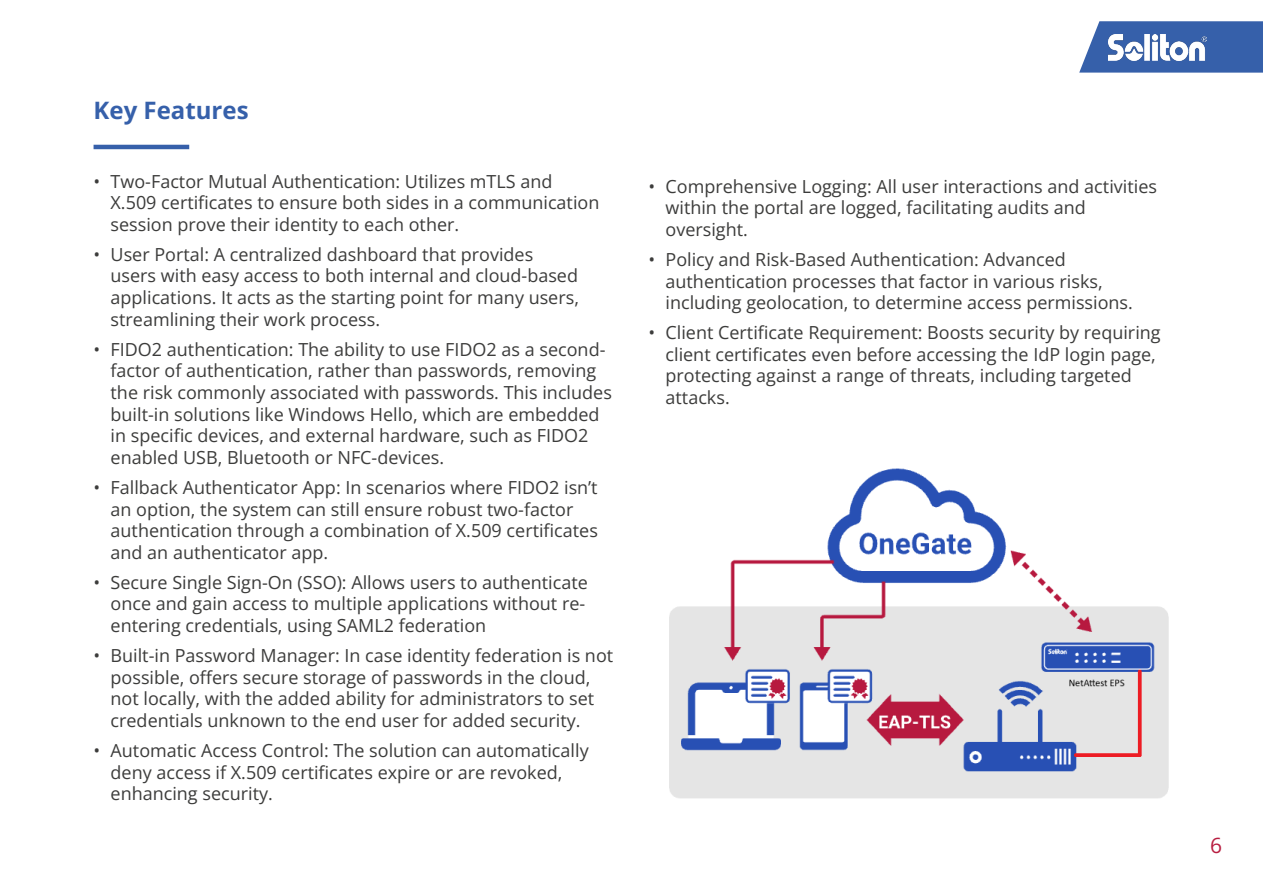
<style>
.page{position:relative;width:1263px;height:893px;background:#fff}
.page>*{position:absolute;margin:0;border:0;box-sizing:border-box;transform-origin:0 0}
.t1{font:700 24px "Open Sans";color:#3660aa}
.t2{font:21px "Open Sans";color:#b81e41}
.t3{font:18px/21.6px "Open Sans";color:#3c3c3b}
</style>
<div class="page">
<svg style="left:1079px;top:21px;width:184px;height:52px;background:#4a70b2"></svg>
<img style="left:1109px;top:35px;width:97px;height:25px">
<img style="left:669px;top:468px;width:500px;height:331px">
<hr style="left:94px;top:145px;width:95px;height:4px;background:#3660aa">
<h1 class="t1" style="left:94px;top:94px;width:157px">Key Features</h1>
<p class="t3" style="left:111px;top:170px;width:490px;text-indent:-17px">• Two-Factor Mutual Authentication: Utilizes mTLS and<br>X.509 certificates to ensure both sides in a communication session prove their identity to each other.</p>
<p class="t3" style="left:111px;top:243px;width:470px;text-indent:-17px">• User Portal: A centralized dashboard that provides users with easy access to both internal and cloud-based applications. It acts as the starting point for many users, streamlining their work process.</p>
<p class="t3" style="left:111px;top:338px;width:503px;text-indent:-17px">• FIDO2 authentication: The ability to use FIDO2 as a second&shy;factor of authentication, rather than passwords, removing the risk commonly associated with passwords. This includes built-in solutions like Windows Hello, which are embedded in specific devices, and external hardware, such as FIDO2 enabled USB, Bluetooth or NFC-devices.</p>
<p class="t3" style="left:111px;top:476px;width:489px;text-indent:-17px">• Fallback Authenticator App: In scenarios where FIDO2 isn’t an option, the system can still ensure robust two-factor authentication through a combination of X.509 certificates and an authenticator app.</p>
<p class="t3" style="left:111px;top:571px;width:479px;text-indent:-17px">• Secure Single Sign-On (SSO): Allows users to authenticate once and gain access to multiple applications without re&shy;entering credentials, using SAML2 federation</p>
<p class="t3" style="left:111px;top:644px;width:504px;text-indent:-17px">• Built-in Password Manager: In case identity federation is not possible, offers secure storage of passwords in the cloud, not locally, with the added ability for administrators to set credentials unknown to the end user for added security.</p>
<p class="t3" style="left:111px;top:739px;width:480px;text-indent:-17px">• Automatic Access Control: The solution can automatically deny access if X.509 certificates expire or are revoked, enhancing security.</p>
<p class="t3" style="left:665px;top:175px;width:493px;text-indent:-17px">• Comprehensive Logging: All user interactions and activities within the portal are logged, facilitating audits and oversight.</p>
<p class="t3" style="left:665px;top:248px;width:469px;text-indent:-17px">• Policy and Risk-Based Authentication: Advanced authentication processes that factor in various risks, including geolocation, to determine access permissions.</p>
<p class="t3" style="left:665px;top:321px;width:497px;text-indent:-17px">• Client Certificate Requirement: Boosts security by requiring client certificates even before accessing the IdP login page, protecting against a range of threats, including targeted attacks.</p>
<p class="t2" style="left:1210px;top:831px;width:14px">6</p>
</div>
